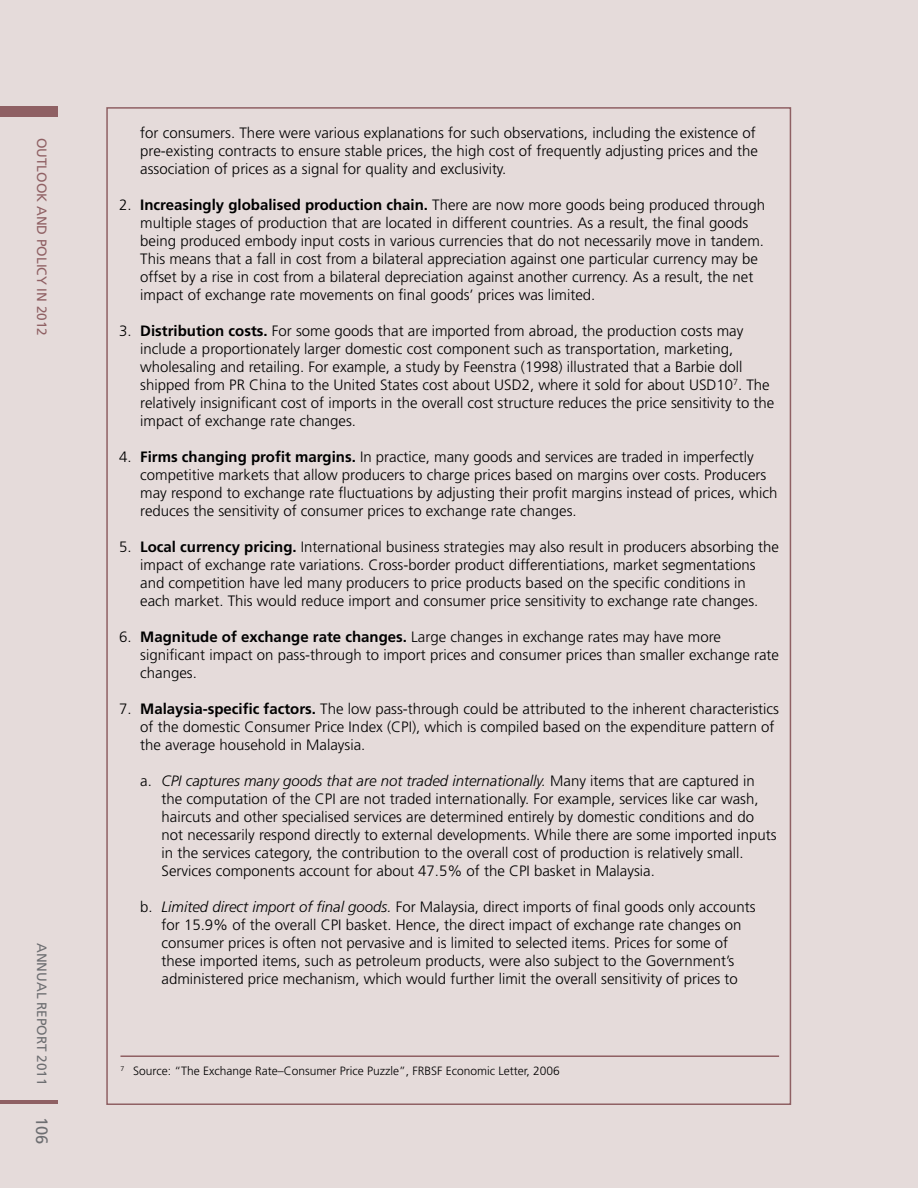
<style>
.page{position:relative;width:918px;height:1188px;background:#e5dbda}
.page>*{position:absolute;margin:0;border:0;box-sizing:border-box;transform-origin:0 0}
.t1{font:16.5px "Frutiger";color:#6d6e71}
.t2{font:300 15px/18px "Frutiger";color:#000}
.t3{font:13.5px "Frutiger";color:#8f6063}
.t4{font:13.5px "Frutiger";color:#6d6e71}
.t5{font:300 12px "Frutiger";color:#000}
.s1{font-weight:700}
.s2{font-style:italic}
</style>
<div class="page">
<hr style="left:0;top:1101px;width:58px;height:3px;background:#8f6063">
<div style="left:0;top:106px;width:58px;height:11px;background:#8f6063"></div>
<hr style="left:120px;top:1055px;width:659px;height:2px;background:#8f6063">
<p class="t3" style="left:47px;top:138px;width:200px;rotate:90deg">OUTLOOK AND POLICY IN 2012</p>
<p class="t4" style="left:47px;top:943px;width:144px;rotate:90deg">ANNUAL REPORT 2011</p>
<p class="t1" style="left:48px;top:1117px;width:29px;rotate:90deg">106</p>
<p class="t2" style="left:140px;top:125px;width:619px">for consumers. There were various explanations for such observations, including the existence of pre-existing contracts to ensure stable prices, the high cost of frequently adjusting prices and the association of prices as a signal for quality and exclusivity.</p>
<p class="t2" style="left:140px;top:197px;width:626px;text-indent:-21px">2. <span class="s1">Increasingly globalised production chain.</span> There are now more goods being produced through multiple stages of production that are located in different countries. As a result, the final goods being produced embody input costs in various currencies that do not necessarily move in tandem.<br>This means that a fall in cost from a bilateral appreciation against one particular currency may be offset by a rise in cost from a bilateral depreciation against another currency. As a result, the net impact of exchange rate movements on final goods’ prices was limited.</p>
<p class="t2" style="left:140px;top:323px;width:636px;text-indent:-21px">3. <span class="s1">Distribution costs.</span> For some goods that are imported from abroad, the production costs may include a proportionately larger domestic cost component such as transportation, marketing, wholesaling and retailing. For example, a study by Feenstra (1998) illustrated that a Barbie doll shipped from PR China to the United States cost about USD2, where it sold for about USD10<sup>7</sup>. The relatively insignificant cost of imports in the overall cost structure reduces the price sensitivity to the impact of exchange rate changes.</p>
<p class="t2" style="left:140px;top:449px;width:639px;text-indent:-21px">4. <span class="s1">Firms changing profit margins.</span> In practice, many goods and services are traded in imperfectly competitive markets that allow producers to charge prices based on margins over costs. Producers may respond to exchange rate fluctuations by adjusting their profit margins instead of prices, which reduces the sensitivity of consumer prices to exchange rate changes.</p>
<p class="t2" style="left:140px;top:539px;width:640px;text-indent:-21px">5. <span class="s1">Local currency pricing.</span> International business strategies may also result in producers absorbing the impact of exchange rate variations. Cross-border product differentiations, market segmentations and competition have led many producers to price products based on the specific conditions in each market. This would reduce import and consumer price sensitivity to exchange rate changes.</p>
<p class="t2" style="left:140px;top:629px;width:640px;text-indent:-21px">6. <span class="s1">Magnitude of exchange rate changes.</span> Large changes in exchange rates may have more significant impact on pass-through to import prices and consumer prices than smaller exchange rate changes.</p>
<p class="t2" style="left:140px;top:701px;width:640px;text-indent:-21px">7. <span class="s1">Malaysia-specific factors.</span> The low pass-through could be attributed to the inherent characteristics of the domestic Consumer Price Index (CPI), which is compiled based on the expenditure pattern of the average household in Malaysia.</p>
<p class="t2" style="left:162px;top:773px;width:617px;text-indent:-21px">a. <span class="s2">CPI captures many goods that are not traded internationally.</span> Many items that are captured in the computation of the CPI are not traded internationally. For example, services like car wash, haircuts and other specialised services are determined entirely by domestic conditions and do not necessarily respond directly to external developments. While there are some imported inputs in the services category, the contribution to the overall cost of production is relatively small.<br>Services components account for about 47.5% of the CPI basket in Malaysia.</p>
<p class="t2" style="left:140px;top:899px;width:617px;text-align:center">b. <span class="s2">Limited direct import of final goods.</span> For Malaysia, direct imports of final goods only accounts for 15.9% of the overall CPI basket. Hence, the direct impact of exchange rate changes on consumer prices is often not pervasive and is limited to selected items. Prices for some of<br>these imported items, such as petroleum products, were also subject to the Government’s administered price mechanism, which would further limit the overall sensitivity of prices to</p>
<p class="t5" style="left:120px;top:1066px;width:441px"><sup>7</sup> Source: “The Exchange Rate–Consumer Price Puzzle”, FRBSF Economic Letter, 2006</p>
</div>
